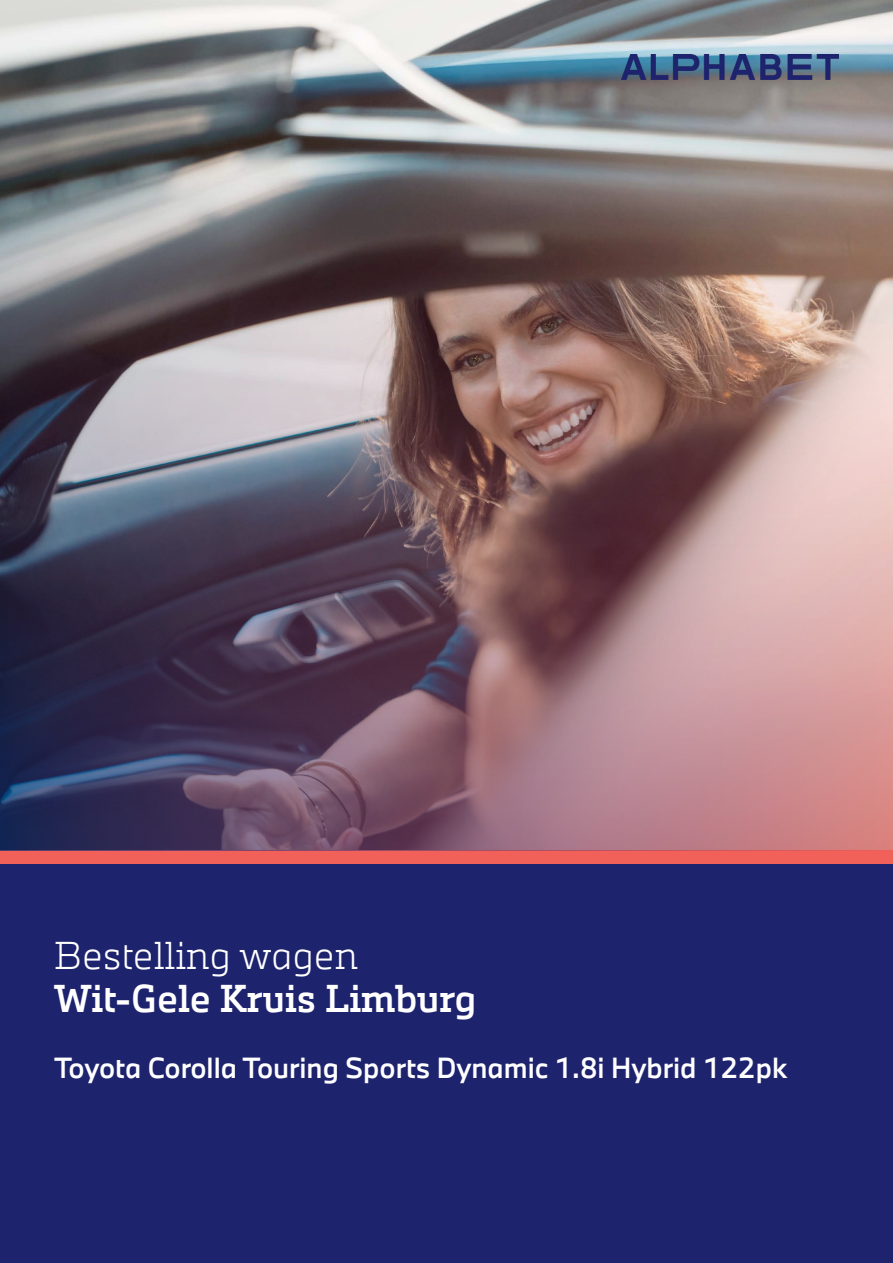
<style>
.page{position:relative;width:893px;height:1263px;background:#fff}
.page>*{position:absolute;margin:0;border:0;box-sizing:border-box;transform-origin:0 0}
.t1{font:500 36px "Alphabet Slab Pro TT";color:#fff}
.t2{font:300 36px "Alphabet Slab Pro TT";color:#fff}
.t3{font:700 27px "Alphabet Sans Office TT";color:#fff}
</style>
<div class="page">
<div style="left:0;top:850px;width:893px;height:413px;background:#1e236e"></div>
<div style="left:0;top:850px;width:893px;height:14px;background:#f16159"></div>
<img style="left:0;top:0;width:893px;height:850px">
<h1 class="t2" style="left:54px;top:930px;width:306px">Bestelling wagen</h1>
<h1 class="t1" style="left:54px;top:973px;width:424px">Wit-Gele Kruis Limburg</h1>
<p class="t3" style="left:54px;top:1049px;width:735px">Toyota Corolla Touring Sports Dynamic 1.8i Hybrid 122pk</p>
</div>
